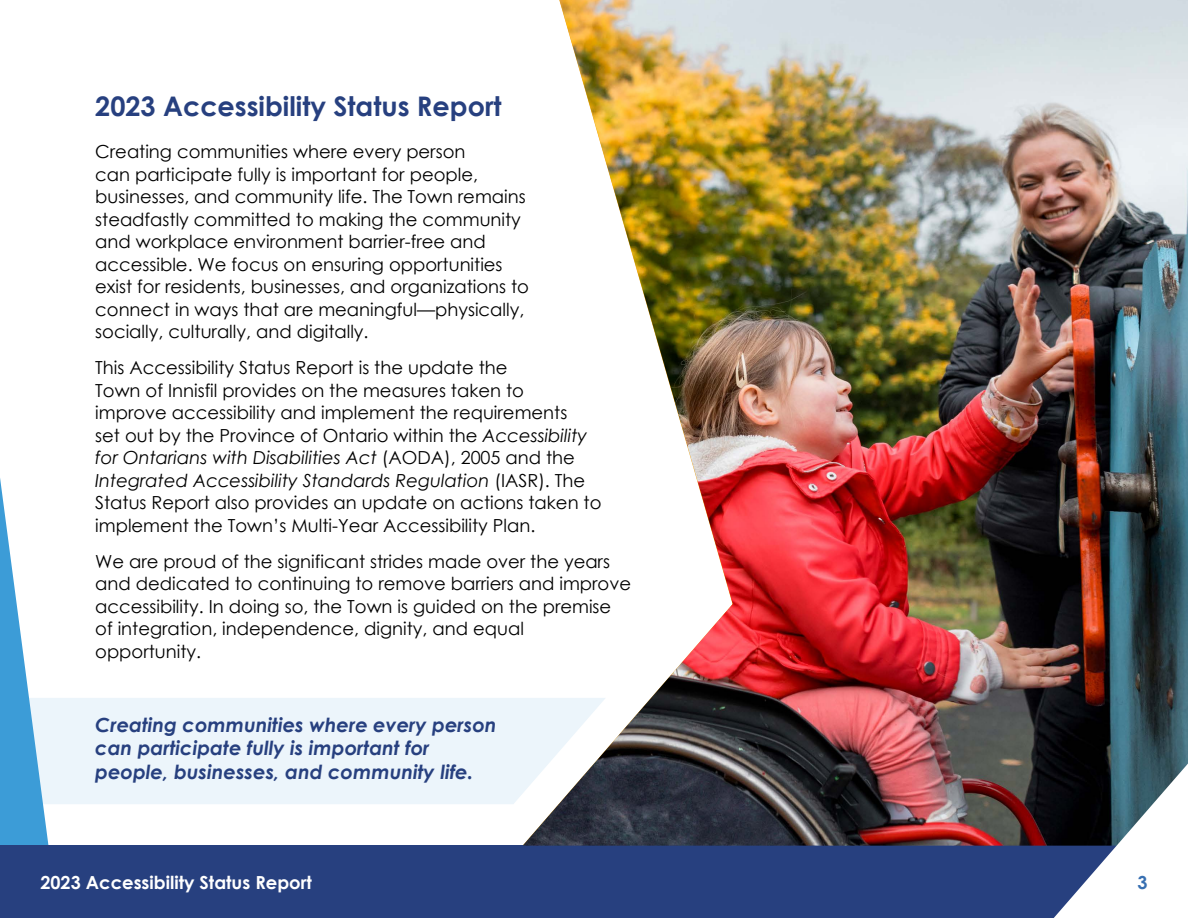
<style>
.page{position:relative;width:1188px;height:918px;background:#fff}
.page>*{position:absolute;margin:0;border:0;box-sizing:border-box;transform-origin:0 0}
.t1{font:700 27px "Century Gothic";color:#27407f}
.t2{font:italic 700 19.5px/23.4px "Century Gothic";color:#27407f}
.t3{font:18px/22.5px "Century Gothic";color:#000}
.t4{font:700 18px "Century Gothic";color:#fff}
.t5{font:700 18px "Century Gothic";color:#3870b2}
.s1{font-style:italic}
</style>
<div class="page">
<svg style="left:48px;top:698px;width:475px;height:148px"></svg>
<svg style="left:0;top:478px;width:48px;height:368px"></svg>
<div style="left:0;top:846px;width:1188px;height:72px;background:#27407f"></div>
<img style="left:523px;top:0;width:665px;height:846px">
<svg style="left:1054px;top:764px;width:134px;height:154px"></svg>
<h1 class="t1" style="left:95px;top:85px;width:408px">2023 Accessibility Status Report</h1>
<p class="t3" style="left:95px;top:140px;width:435px">Creating communities where every person<br>can participate fully is important for people, businesses, and community life. The Town remains steadfastly committed to making the community and workplace environment barrier-free and accessible. We focus on ensuring opportunities exist for residents, businesses, and organizations to connect in ways that are meaningful—physically, socially, culturally, and digitally.</p>
<p class="t3" style="left:95px;top:356px;width:508px">This Accessibility Status Report is the update the<br>Town of Innisfil provides on the measures taken to<br>improve accessibility and implement the requirements<br>set out by the Province of Ontario within the <span class="s1">Accessibility for Ontarians with Disabilities Act</span> (AODA), 2005 and the <span class="s1">Integrated Accessibility Standards Regulation</span> (IASR). The Status Report also provides an update on actions taken to implement the Town’s Multi-Year Accessibility Plan.</p>
<p class="t3" style="left:95px;top:550px;width:537px">We are proud of the significant strides made over the years and dedicated to continuing to remove barriers and improve accessibility. In doing so, the Town is guided on the premise of integration, independence, dignity, and equal opportunity.</p>
<p class="t2" style="left:95px;top:712px;width:403px">Creating communities where every person can participate fully is important for people, businesses, and community life.</p>
<p class="t4" style="left:40px;top:868px;width:273px">2023 Accessibility Status Report</p>
<p class="t5" style="left:1137px;top:868px;width:12px">3</p>
</div>
